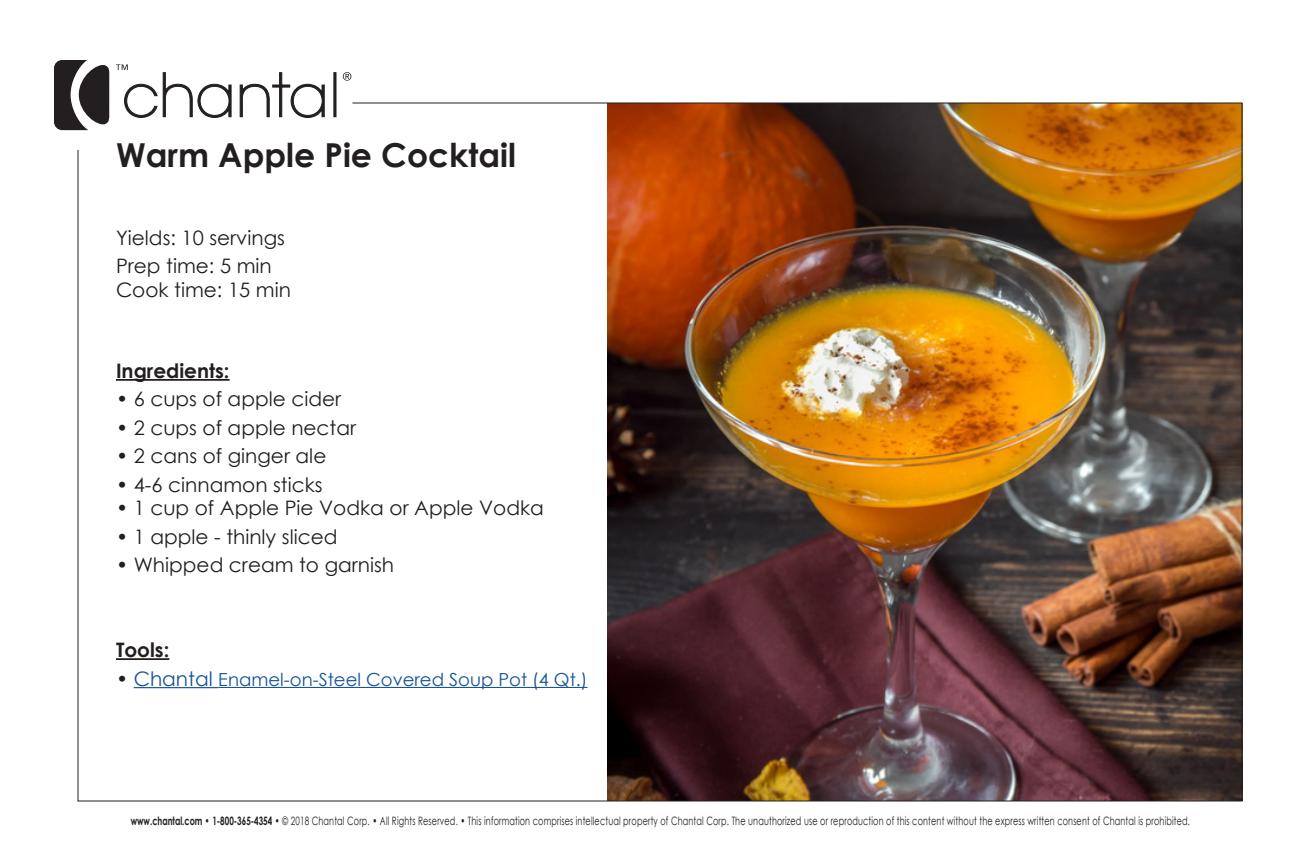
<style>
.page{position:relative;width:1296px;height:864px;background:#fff}
.page>*{position:absolute;margin:0;border:0;box-sizing:border-box;transform-origin:0 0}
.t1{font:700 33px "Century Gothic";color:#231f20}
.t2{font:19.8px/24px "Century Gothic";color:#231f20}
.t3{font:700 19.8px "Century Gothic";color:#231f20}
.t4{font:18px "Century Gothic";color:#155495}
.t5{font:11.4px "Century Gothic";letter-spacing:.02em;color:#231f20;scale:.7 1}
.s1{font-size:19.8px;color:#231f20}
.s2{font-size:19.8px}
.s3{font-weight:700}
</style>
<div class="page">
<svg style="left:124px;top:84px;width:33px;height:19px"></svg>
<svg style="left:163px;top:72px;width:68px;height:31px"></svg>
<svg style="left:240px;top:72px;width:85px;height:31px"></svg>
<svg style="left:334px;top:72px;width:2px;height:31px"></svg>
<svg style="left:343px;top:72px;width:8px;height:9px"></svg>
<svg style="left:54px;top:60px;width:56px;height:70px"></svg>
<svg style="left:116px;top:64px;width:12px;height:6px"></svg>
<img style="left:78px;top:103px;width:1164px;height:698px">
<p class="t1" style="left:116px;top:130px;width:401px">Warm Apple Pie Cocktail</p>
<p class="t2" style="left:116px;top:226px;width:170px">Yields: 10 servings</p>
<p class="t2" style="left:116px;top:254px;width:176px">Prep time: 5 min<br>Cook time: 15 min</p>
<p class="t3" style="left:116px;top:356px;width:115px">Ingredients:</p>
<p class="t2" style="left:116px;top:387px;width:227px">• 6 cups of apple cider</p>
<p class="t2" style="left:116px;top:415px;width:242px">• 2 cups of apple nectar</p>
<p class="t2" style="left:116px;top:444px;width:212px">• 2 cans of ginger ale</p>
<p class="t2" style="left:116px;top:472px;width:208px">• 4-6 cinnamon sticks</p>
<p class="t2" style="left:116px;top:496px;width:429px">• 1 cup of Apple Pie Vodka or Apple Vodka</p>
<p class="t2" style="left:116px;top:524px;width:223px">• 1 apple - thinly sliced</p>
<p class="t2" style="left:116px;top:553px;width:280px">• Whipped cream to garnish</p>
<p class="t3" style="left:116px;top:635px;width:55px">Tools:</p>
<p class="t4" style="left:116px;top:667px;width:473px"><span class="s1">•</span> <span class="s2">Chantal</span> Enamel-on-Steel Covered Soup Pot (4 Qt.)</p>
<p class="t5" style="left:131px;top:813px;width:1515px"><span class="s3">www.chantal.com • 1-800-365-4354 •</span> © 2018 Chantal Corp. • All Rights Reserved. • This information comprises intellectual property of Chantal Corp. The unauthorized use or reproduction of this content without the express written consent of Chantal is prohibited.</p>
</div>
